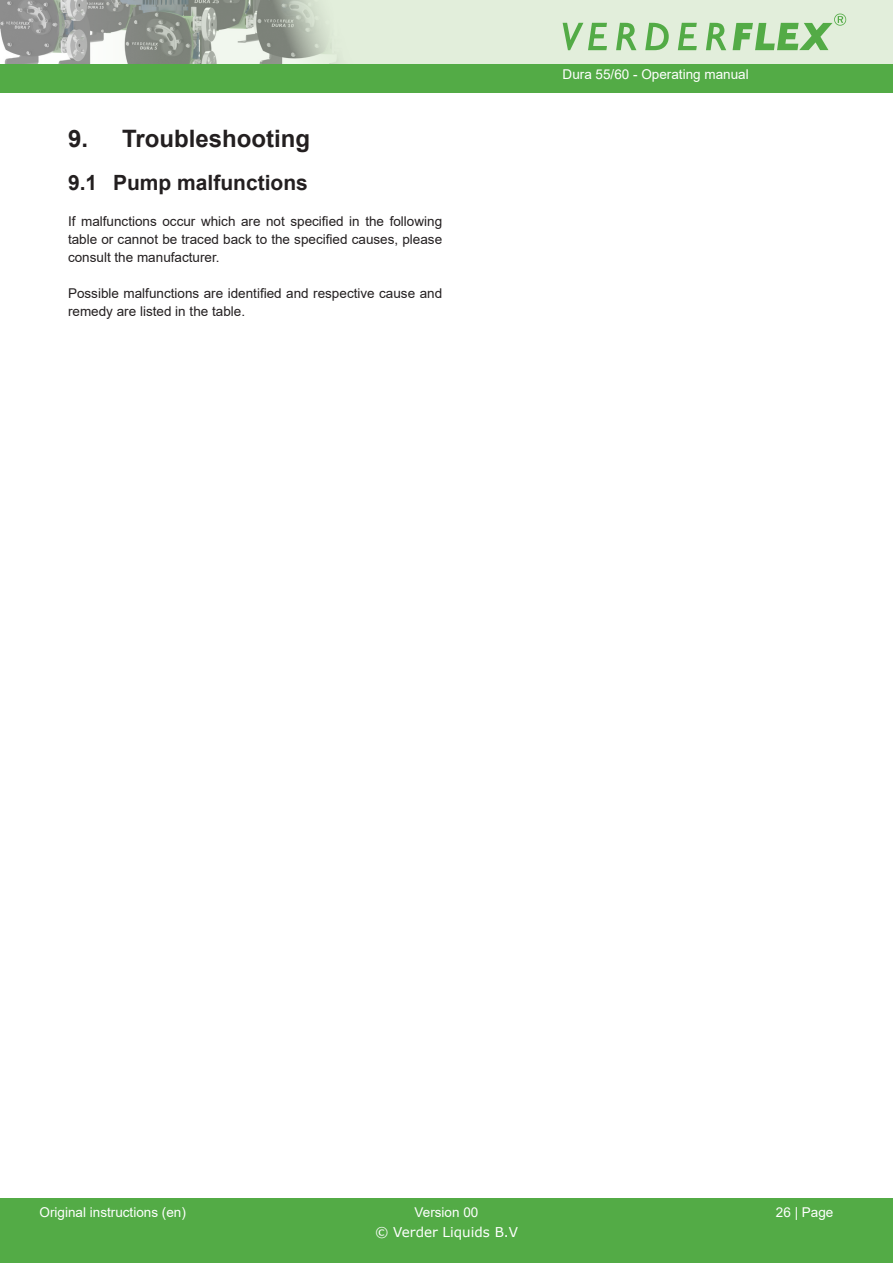
<style>
.page{position:relative;width:893px;height:1263px;background:#fff}
.page>*{position:absolute;margin:0;border:0;box-sizing:border-box;transform-origin:0 0}
.t1{font:700 24px "Arial";color:#231f20}
.t2{font:700 21px "Arial";color:#231f20}
.Body_text{font:13.5px/18px "Arial";color:#231f20;text-align:justify}
.t3{font:13.5px "Arial";color:#fff}
.t4{font:13.5px "Verdana";color:#fff}
</style>
<div class="page">
<div style="left:0;top:1198px;width:893px;height:65px;background:#53ab46"></div>
<div style="left:36px;top:0;width:857px;height:68px;background:#e2eedb"></div>
<div style="left:0;top:64px;width:893px;height:29px;background:#53ab46"></div>
<svg style="left:0;top:0;width:697px;height:64px"></svg>
<svg style="left:706px;top:23px;width:20px;height:27px"></svg>
<svg style="left:733px;top:14px;width:113px;height:36px"></svg>
<p class="t1" style="left:68px;top:122px;width:244px">9. Troubleshooting</p>
<p class="t2" style="left:68px;top:168px;width:241px">9.1 Pump malfunctions</p>
<p class="Body_text" style="left:68px;top:213px;width:376px">If malfunctions occur which are not specified in the following table or cannot be traced back to the specified causes, please consult the manufacturer.</p>
<p class="Body_text" style="left:68px;top:285px;width:376px">Possible malfunctions are identified and respective cause and remedy are listed in the table.</p>
<p class="t3" style="left:563px;top:65px;width:188px">Dura 55/60 - Operating manual</p>
<p class="t3" style="left:40px;top:1203px;width:148px">Original instructions (en)</p>
<p class="t3" style="left:415px;top:1203px;width:65px">Version 00</p>
<p class="t3" style="left:776px;top:1203px;width:59px">26 | Page</p>
<p class="t4" style="left:375px;top:1222px;width:144px">© Verder Liquids B.V</p>
</div>
